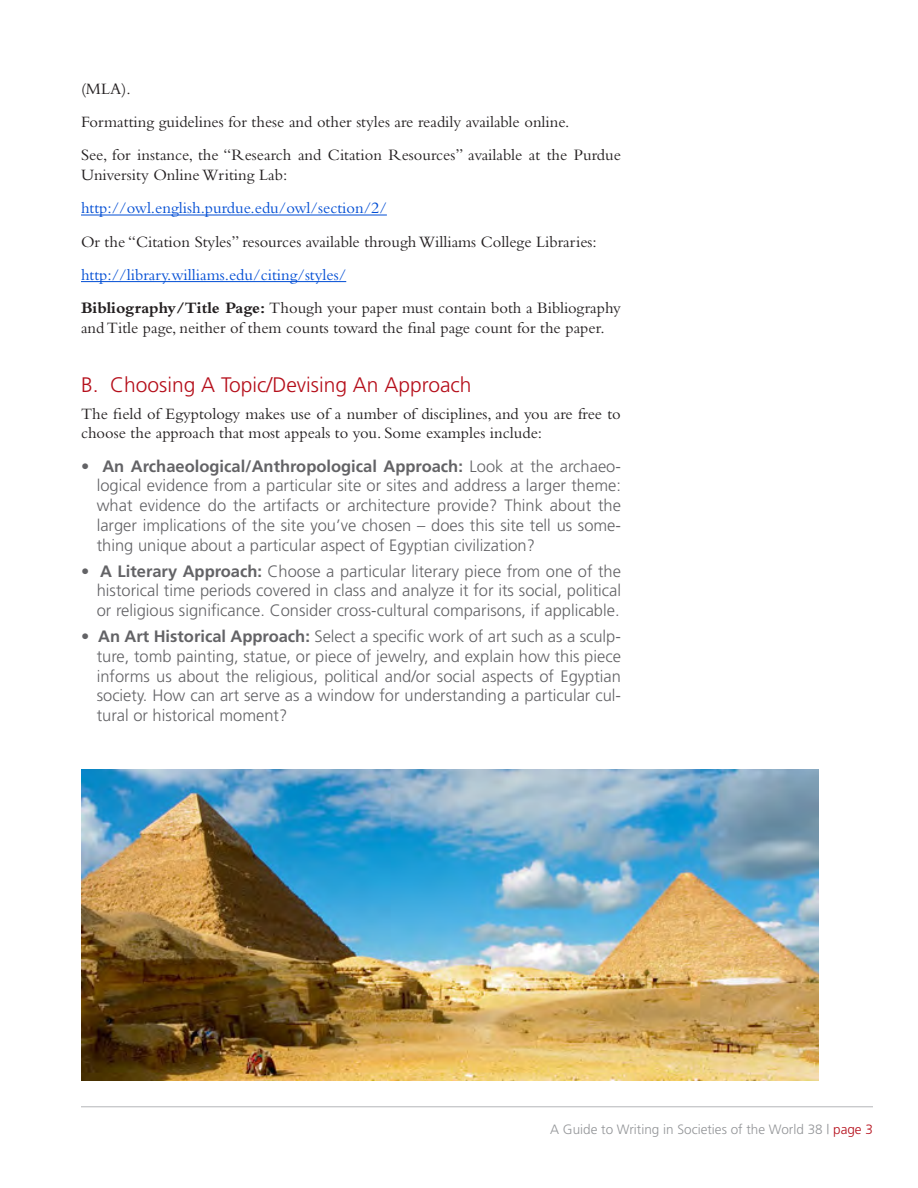
<style>
.page{position:relative;width:918px;height:1188px;background:#fff}
.page>*{position:absolute;margin:0;border:0;box-sizing:border-box;transform-origin:0 0}
.B-head{font:300 21px "Frutiger";color:#b50e1a}
.Bullet{font:300 16.5px/19.8px "Frutiger";color:#636366;text-align:justify}
.Body_Copy_no_ident{font:16.5px/19.8px "Bembo";color:#231f20}
.First_Line{font:16.5px/19.8px "Bembo";color:#231f20}
.Body_Copy_no_ident-2{font:16.5px "Bembo";color:#004dd4}
.t1{font:300 13.5px "Frutiger";color:#939598}
.s1{font-weight:700}
.s2{color:#b50e1a}
</style>
<div class="page">
<hr style="left:81px;top:1106px;width:792px;height:1px;background:#c7c8ca">
<hr style="left:81px;top:215px;width:306px;height:1px;background:#004dd4">
<hr style="left:81px;top:281px;width:265px;height:1px;background:#004dd4">
<img style="left:81px;top:770px;width:738px;height:310px">
<p class="Body_Copy_no_ident" style="left:81px;top:78px;width:51px">(MLA).</p>
<p class="Body_Copy_no_ident" style="left:81px;top:112px;width:490px">Formatting guidelines for these and other styles are readily available online.</p>
<p class="Body_Copy_no_ident" style="left:81px;top:145px;width:541px">See, for instance, the “Research and Citation Resources” available at the Purdue<br>University Online Writing Lab:</p>
<p class="Body_Copy_no_ident-2" style="left:81px;top:199px;width:307px">http://owl.english.purdue.edu/owl/section/2/</p>
<p class="Body_Copy_no_ident" style="left:81px;top:231px;width:517px">Or the “Citation Styles” resources available through Williams College Libraries:</p>
<p class="Body_Copy_no_ident-2" style="left:81px;top:265px;width:267px">http://library.williams.edu/citing/styles/</p>
<p class="Body_Copy_no_ident" style="left:81px;top:298px;width:541px"><span class="s1">Bibliography/Title Page:</span> Though your paper must contain both a Bibliography and Title page, neither of them counts toward the final page count for the paper.</p>
<p class="B-head" style="left:81px;top:373px;width:392px">B. Choosing A Topic/Devising An Approach</p>
<p class="First_Line" style="left:81px;top:403px;width:541px">The field of Egyptology makes use of a number of disciplines, and you are free to choose the approach that most appeals to you. Some examples include:</p>
<p class="Bullet" style="left:97px;top:456px;width:526px;text-indent:-16px">• <span class="s1">An Archaeological/Anthropological Approach:</span> Look at the archaeo&shy;logical evidence from a particular site or sites and address a larger theme: what evidence do the artifacts or architecture provide? Think about the larger implications of the site you’ve chosen – does this site tell us some&shy;thing unique about a particular aspect of Egyptian civilization?</p>
<p class="Bullet" style="left:97px;top:561px;width:526px;text-indent:-16px">• <span class="s1">A Literary Approach:</span> Choose a particular literary piece from one of the historical time periods covered in class and analyze it for its social, political or religious significance. Consider cross-cultural comparisons, if applicable.</p>
<p class="Bullet" style="left:97px;top:626px;width:526px;text-indent:-16px">• <span class="s1">An Art Historical Approach:</span> Select a specific work of art such as a sculp&shy;ture, tomb painting, statue, or piece of jewelry, and explain how this piece informs us about the religious, political and/or social aspects of Egyptian society. How can art serve as a window for understanding a particular cul&shy;tural or historical moment?</p>
<p class="t1" style="left:550px;top:1122px;width:324px">A Guide to Writing in Societies of the World 38 | <span class="s2">page 3</span></p>
</div>
